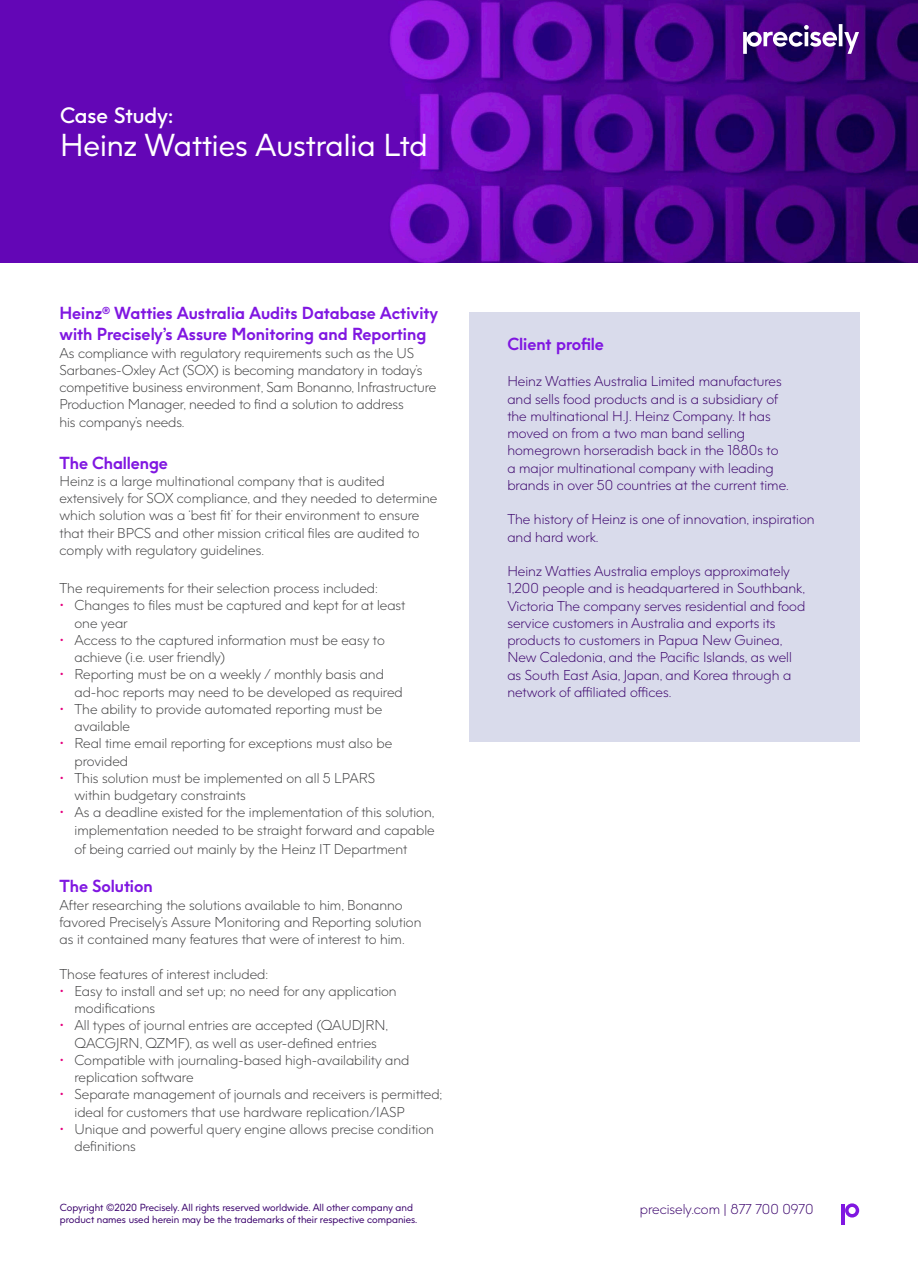
<style>
.page{position:relative;width:918px;height:1263px;background:#fff}
.page>*{position:absolute;margin:0;border:0;box-sizing:border-box;transform-origin:0 0}
.t1{font:30px "Precisely";color:#fff}
.t2{font:600 21px "Precisely";color:#fff}
.Paragraph_Style_1{font:700 16.5px/21px "Precisely";color:#8017e1}
.Paragraph_Style_1-2{font:300 13.5px/17.2px "Precisely";color:#3e3e3f}
.t3{font:300 13.5px/17.2px "Precisely";color:#39006b}
.t4{font:9.75px "Precisely";color:#39006b}
.s1{color:#e5007e}
</style>
<div class="page">
<div style="left:469px;top:313px;width:390px;height:429px;background:#d9dbeb"></div>
<svg style="left:845px;top:1203px;width:14px;height:14px"></svg>
<hr style="left:842px;top:1204px;width:3px;height:20px;background:#8017e1">
<img style="left:1px;top:0;width:917px;height:263px">
<svg style="left:743px;top:24px;width:116px;height:30px"></svg>
<p class="t2" style="left:60px;top:102px;width:115px">Case Study:</p>
<p class="t1" style="left:60px;top:126px;width:369px">Heinz Watties Australia Ltd</p>
<p class="Paragraph_Style_1" style="left:60px;top:303px;width:380px">Heinz<sup>®</sup> Watties Australia Audits Database Activity with Precisely’s Assure Monitoring and Reporting</p>
<p class="Paragraph_Style_1-2" style="left:60px;top:344px;width:378px">As compliance with regulatory requirements such as the US Sarbanes-Oxley Act (SOX) is becoming mandatory in today’s competitive business environment, Sam Bonanno, Infrastructure Production Manager, needed to find a solution to address</p>
<p class="Paragraph_Style_1-2" style="left:60px;top:413px;width:127px">his company’s needs.</p>
<p class="Paragraph_Style_1" style="left:60px;top:452px;width:110px">The Challenge</p>
<p class="Paragraph_Style_1-2" style="left:60px;top:472px;width:379px">Heinz is a large multinational company that is audited extensively for SOX compliance, and they needed to determine which solution was a ‘best fit’ for their environment to ensure that their BPCS and other mission critical files are audited to comply with regulatory guidelines.</p>
<p class="Paragraph_Style_1-2" style="left:60px;top:580px;width:320px">The requirements for their selection process included:</p>
<p class="Paragraph_Style_1-2" style="left:75px;top:597px;width:332px;text-indent:-15px"><span class="s1">•</span> Changes to files must be captured and kept for at least one year</p>
<p class="Paragraph_Style_1-2" style="left:75px;top:631px;width:312px;text-indent:-15px"><span class="s1">•</span> Access to the captured information must be easy to achieve (i.e. user friendly)</p>
<p class="Paragraph_Style_1-2" style="left:75px;top:666px;width:330px;text-indent:-15px"><span class="s1">•</span> Reporting must be on a weekly / monthly basis and ad-hoc reports may need to be developed as required</p>
<p class="Paragraph_Style_1-2" style="left:75px;top:700px;width:309px;text-indent:-15px"><span class="s1">•</span> The ability to provide automated reporting must be available</p>
<p class="Paragraph_Style_1-2" style="left:75px;top:735px;width:319px;text-indent:-15px"><span class="s1">•</span> Real time email reporting for exceptions must also be provided</p>
<p class="Paragraph_Style_1-2" style="left:75px;top:769px;width:302px;text-indent:-15px"><span class="s1">•</span> This solution must be implemented on all 5 LPARS within budgetary constraints</p>
<p class="Paragraph_Style_1-2" style="left:60px;top:804px;width:377px;text-align:right"><span class="s1">•</span> As a deadline existed for the implementation of this solution, implementation needed to be straight forward and capable</p>
<p class="Paragraph_Style_1-2" style="left:75px;top:841px;width:334px">of being carried out mainly by the Heinz IT Department</p>
<p class="Paragraph_Style_1" style="left:60px;top:876px;width:95px">The Solution</p>
<p class="Paragraph_Style_1-2" style="left:60px;top:896px;width:363px">After researching the solutions available to him, Bonanno favored Precisely’s Assure Monitoring and Reporting solution as it contained many features that were of interest to him.</p>
<p class="Paragraph_Style_1-2" style="left:60px;top:965px;width:210px">Those features of interest included:</p>
<p class="Paragraph_Style_1-2" style="left:75px;top:982px;width:324px;text-indent:-15px"><span class="s1">•</span> Easy to install and set up; no need for any application modifications</p>
<p class="Paragraph_Style_1-2" style="left:60px;top:1017px;width:330px;text-align:center"><span class="s1">•</span> All types of journal entries are accepted (QAUDJRN,<br>QACGJRN, QZMF), as well as user-defined entries</p>
<p class="Paragraph_Style_1-2" style="left:75px;top:1051px;width:336px;text-indent:-15px"><span class="s1">•</span> Compatible with journaling-based high-availability and replication software</p>
<p class="Paragraph_Style_1-2" style="left:75px;top:1086px;width:369px;text-indent:-15px"><span class="s1">•</span> Separate management of journals and receivers is permitted; ideal for customers that use hardware replication/IASP</p>
<p class="Paragraph_Style_1-2" style="left:75px;top:1120px;width:361px;text-indent:-15px"><span class="s1">•</span> Unique and powerful query engine allows precise condition definitions</p>
<p class="t4" style="left:60px;top:1201px;width:355px">Copyright ©2020 Precisely. All rights reserved worldwide. All other company and</p>
<p class="t4" style="left:60px;top:1213px;width:359px">product names used herein may be the trademarks of their respective companies.</p>
<p class="Paragraph_Style_1" style="left:507px;top:333px;width:98px">Client profile</p>
<p class="t3" style="left:507px;top:373px;width:283px">Heinz Watties Australia Limited manufactures and sells food products and is a subsidiary of the multinational H.J. Heinz Company. It has moved on from a two man band selling homegrown horseradish back in the 1880s to a major multinational company with leading brands in over 50 countries at the current time.</p>
<p class="t3" style="left:507px;top:511px;width:309px">The history of Heinz is one of innovation, inspiration and hard work.</p>
<p class="t3" style="left:507px;top:563px;width:299px">Heinz Watties Australia employs approximately 1,200 people and is headquartered in Southbank, Victoria The company serves residential and food service customers in Australia and exports its products to customers in Papua New Guinea, New Caledonia, and the Pacific Islands, as well as South East Asia, Japan, and Korea through a network of affiliated offices.</p>
<p class="t3" style="left:640px;top:1201px;width:175px">precisely.com | 877 700 0970</p>
</div>
